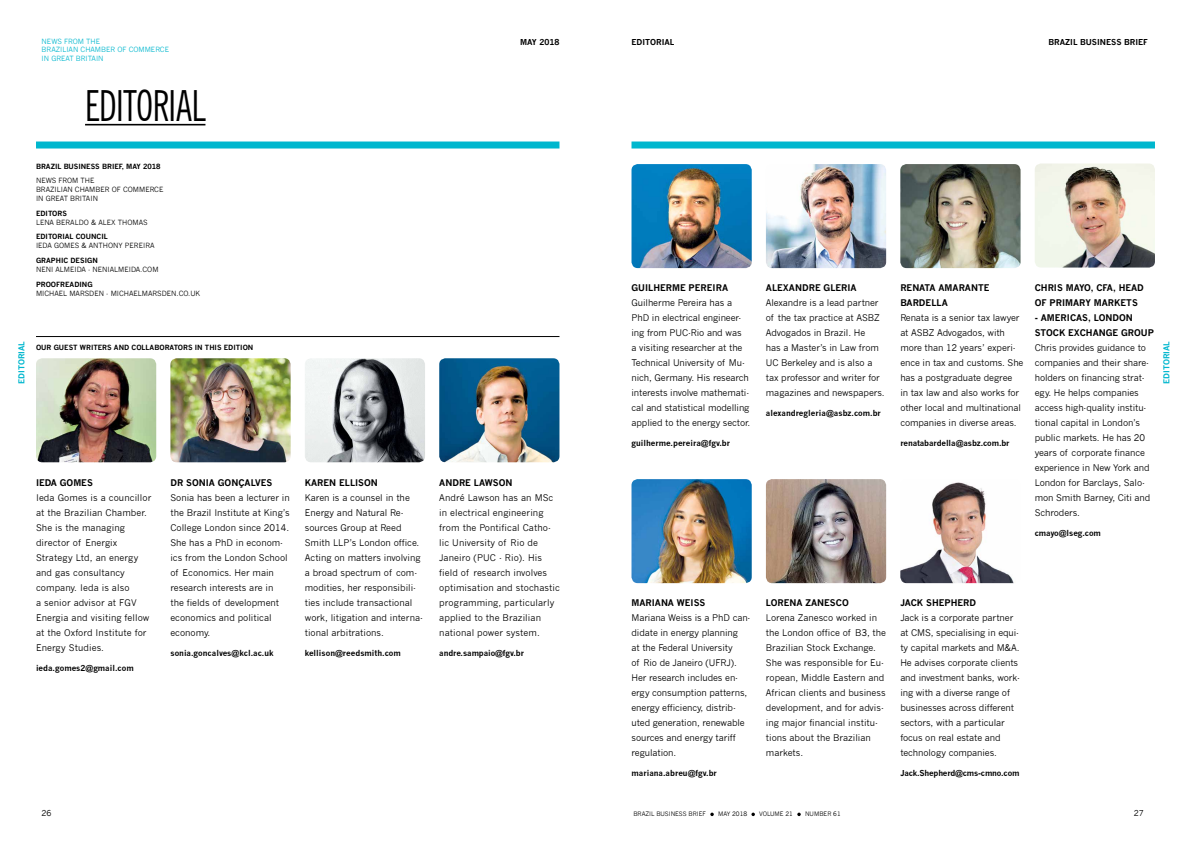
<style>
.page{position:relative;width:1191px;height:842px;background:#fff}
.page>*{position:absolute;margin:0;border:0;box-sizing:border-box;transform-origin:0 0}
.t1{font:extra-condensed 43px "News Gothic BT";letter-spacing:-.005em;color:#000}
.t2{font:9px/15px "News Gothic";letter-spacing:-.01em;color:#000}
.t3{font:9px/15px "News Gothic";letter-spacing:.01em;color:#000}
.t4{font:700 9px/15px "News Gothic";color:#000}
.t5{font:700 8px "News Gothic";color:#000}
.t6{font:700 8px "News Gothic";letter-spacing:-.02em;color:#000}
.t7{font:700 8px "News Gothic";color:#00b7ce}
.t8{font:8px "News Gothic";color:#000}
.t9{font:7px/9px "News Gothic";color:#000}
.t10{font:700 7px "News Gothic";color:#000}
.t11{font:7px/8.4px "News Gothic";color:#00b7ce}
.t12{font:6px "News Gothic";color:#000}
</style>
<div class="page">
<svg style="left:710px;top:813px;width:4px;height:3px"></svg>
<svg style="left:751px;top:813px;width:4px;height:3px"></svg>
<hr style="left:85px;top:124px;width:120px;height:1px;background:#000">
<div style="left:36px;top:142px;width:523px;height:7px;background:#00b7ce"></div>
<hr style="left:36px;top:336px;width:523px;height:1px;background:#000">
<img style="left:439px;top:358px;width:120px;height:104px">
<img style="left:36px;top:358px;width:120px;height:104px">
<img style="left:305px;top:358px;width:120px;height:104px">
<img style="left:170px;top:358px;width:121px;height:104px">
<div style="left:631px;top:142px;width:524px;height:7px;background:#00b7ce"></div>
<img style="left:1035px;top:164px;width:120px;height:104px">
<img style="left:900px;top:164px;width:120px;height:104px">
<img style="left:631px;top:164px;width:120px;height:104px">
<img style="left:900px;top:482px;width:114px;height:101px">
<img style="left:766px;top:164px;width:120px;height:104px">
<img style="left:766px;top:479px;width:120px;height:104px">
<img style="left:631px;top:479px;width:120px;height:104px">
<p class="t11" style="left:42px;top:37px;width:129px">NEWS FROM THE<br>BRAZILIAN CHAMBER OF COMMERCE<br>IN GREAT BRITAIN</p>
<p class="t5" style="left:520px;top:37px;width:41px">MAY 2018</p>
<h1 class="t1" style="left:85px;top:80px;width:122px">EDITORIAL</h1>
<p class="t5" style="left:631px;top:37px;width:44px">EDITORIAL</p>
<p class="t5" style="left:1048px;top:37px;width:101px">BRAZIL BUSINESS BRIEF</p>
<p class="t10" style="left:36px;top:162px;width:126px">BRAZIL BUSINESS BRIEF, MAY 2018</p>
<p class="t9" style="left:36px;top:176px;width:129px">NEWS FROM THE<br>BRAZILIAN CHAMBER OF COMMERCE<br>IN GREAT BRITAIN</p>
<p class="t10" style="left:36px;top:209px;width:32px">EDITORS</p>
<p class="t9" style="left:36px;top:217px;width:113px">LENA BERALDO &amp; ALEX THOMAS</p>
<p class="t10" style="left:36px;top:232px;width:73px">EDITORIAL COUNCIL</p>
<p class="t9" style="left:36px;top:241px;width:120px">IEDA GOMES &amp; ANTHONY PEREIRA</p>
<p class="t10" style="left:36px;top:256px;width:63px">GRAPHIC DESIGN</p>
<p class="t9" style="left:36px;top:265px;width:124px">NENI ALMEIDA - NENIALMEIDA.COM</p>
<p class="t10" style="left:36px;top:280px;width:58px">PROOFREADING</p>
<p class="t9" style="left:36px;top:288px;width:166px">MICHAEL MARSDEN - MICHAELMARSDEN.CO.UK</p>
<p class="t7" style="left:17px;top:384px;width:44px;rotate:-90deg">EDITORIAL</p>
<p class="t10" style="left:36px;top:343px;width:219px">OUR GUEST WRITERS AND COLLABORATORS IN THIS EDITION</p>
<p class="t4" style="left:36px;top:475px;width:58px">IEDA GOMES</p>
<p class="t3" style="left:36px;top:490px;width:117px">Ieda Gomes is a councillor at the Brazilian Chamber.<br>She is the managing director of Energix<br>Strategy Ltd, an energy and gas consultancy company. Ieda is also<br>a senior advisor at FGV<br>Energia and visiting fellow at the Oxford Institute for<br>Energy Studies.</p>
<p class="t5" style="left:36px;top:663px;width:99px">ieda.gomes2@gmail.com</p>
<p class="t4" style="left:170px;top:475px;width:104px">DR SONIA GONÇALVES</p>
<p class="t2" style="left:170px;top:490px;width:121px">Sonia has been a lecturer in the Brazil Institute at King’s<br>College London since 2014.<br>She has a PhD in econom&shy;ics from the London School of Economics. Her main research interests are in<br>the fields of development economics and political economy.</p>
<p class="t5" style="left:170px;top:648px;width:105px">sonia.goncalves@kcl.ac.uk</p>
<p class="t4" style="left:305px;top:475px;width:75px">KAREN ELLISON</p>
<p class="t2" style="left:305px;top:490px;width:120px">Karen is a counsel in the<br>Energy and Natural Re&shy;sources Group at Reed<br>Smith LLP’s London office.<br>Acting on matters involving a broad spectrum of com&shy;modities, her responsibili&shy;ties include transactional work, litigation and interna&shy;tional arbitrations.</p>
<p class="t5" style="left:305px;top:648px;width:98px">kellison@reedsmith.com</p>
<p class="t4" style="left:439px;top:475px;width:75px">ANDRE LAWSON</p>
<p class="t3" style="left:439px;top:490px;width:122px">André Lawson has an MSc in electrical engineering from the Pontifical Catho&shy;lic University of Rio de<br>Janeiro (PUC - Rio). His field of research involves optimisation and stochastic programming, particularly applied to the Brazilian national power system.</p>
<p class="t5" style="left:439px;top:648px;width:86px">andre.sampaio@fgv.br</p>
<p class="t4" style="left:631px;top:280px;width:98px">GUILHERME PEREIRA</p>
<p class="t2" style="left:631px;top:295px;width:120px">Guilherme Pereira has a<br>PhD in electrical engineer&shy;ing from PUC-Rio and was<br>a visiting researcher at the<br>Technical University of Mu&shy;nich, Germany. His research interests involve mathemati&shy;cal and statistical modelling applied to the energy sector.</p>
<p class="t5" style="left:631px;top:438px;width:100px">guilherme.pereira@fgv.br</p>
<p class="t4" style="left:766px;top:280px;width:92px">ALEXANDRE GLERIA</p>
<p class="t2" style="left:766px;top:295px;width:120px">Alexandre is a lead partner of the tax practice at ASBZ<br>Advogados in Brazil. He<br>has a Master’s in Law from<br>UC Berkeley and is also a tax professor and writer for magazines and newspapers.</p>
<p class="t5" style="left:766px;top:408px;width:117px">alexandregleria@asbz.com.br</p>
<p class="t4" style="left:900px;top:280px;width:91px">RENATA AMARANTE<br>BARDELLA</p>
<p class="t2" style="left:900px;top:310px;width:125px">Renata is a senior tax lawyer at ASBZ Advogados, with more than 12 years’ experi&shy;ence in tax and customs. She has a postgraduate degree<br>in tax law and also works for other local and multinational companies in diverse areas.</p>
<p class="t5" style="left:900px;top:438px;width:111px">renatabardella@asbz.com.br</p>
<p class="t4" style="left:1034px;top:280px;width:111px">CHRIS MAYO, CFA, HEAD<br>OF PRIMARY MARKETS</p>
<p class="t4" style="left:1034px;top:310px;width:121px">- AMERICAS, LONDON<br>STOCK EXCHANGE GROUP</p>
<p class="t2" style="left:1034px;top:340px;width:117px">Chris provides guidance to companies and their share&shy;holders on financing strat&shy;egy. He helps companies access high-quality institu&shy;tional capital in London’s public markets. He has 20 years of corporate finance experience in New York and<br>London for Barclays, Salo&shy;mon Smith Barney, Citi and<br>Schroders.</p>
<p class="t5" style="left:1034px;top:528px;width:68px">cmayo@lseg.com</p>
<p class="t7" style="left:1161px;top:384px;width:44px;rotate:-90deg">EDITORIAL</p>
<p class="t4" style="left:631px;top:595px;width:75px">MARIANA WEISS</p>
<p class="t2" style="left:631px;top:610px;width:120px">Mariana Weiss is a PhD can&shy;didate in energy planning<br>at the Federal University<br>of Rio de Janeiro (UFRJ).<br>Her research includes en&shy;ergy consumption patterns, energy efficiency, distrib&shy;uted generation, renewable sources and energy tariff regulation.</p>
<p class="t5" style="left:631px;top:768px;width:87px">mariana.abreu@fgv.br</p>
<p class="t4" style="left:766px;top:595px;width:84px">LORENA ZANESCO</p>
<p class="t2" style="left:766px;top:610px;width:122px">Lorena Zanesco worked in the London office of B3, the<br>Brazilian Stock Exchange.<br>She was responsible for Eu&shy;ropean, Middle Eastern and<br>African clients and business development, and for advis&shy;ing major financial institu&shy;tions about the Brazilian markets.</p>
<p class="t4" style="left:900px;top:595px;width:77px">JACK SHEPHERD</p>
<p class="t2" style="left:900px;top:610px;width:121px">Jack is a corporate partner at CMS, specialising in equi&shy;ty capital markets and M&amp;A.<br>He advises corporate clients and investment banks, work&shy;ing with a diverse range of businesses across different sectors, with a particular focus on real estate and technology companies.</p>
<p class="t6" style="left:900px;top:768px;width:121px">Jack.Shepherd@cms-cmno.com</p>
<p class="t8" style="left:42px;top:808px;width:11px">26</p>
<p class="t12" style="left:633px;top:810px;width:74px">BRAZIL BUSINESS BRIEF</p>
<p class="t12" style="left:718px;top:810px;width:31px">MAY 2018</p>
<p class="t12" style="left:759px;top:810px;width:35px">VOLUME 21</p>
<p class="t12" style="left:805px;top:810px;width:37px">NUMBER 61</p>
<p class="t8" style="left:1133px;top:808px;width:11px">27</p>
</div>
